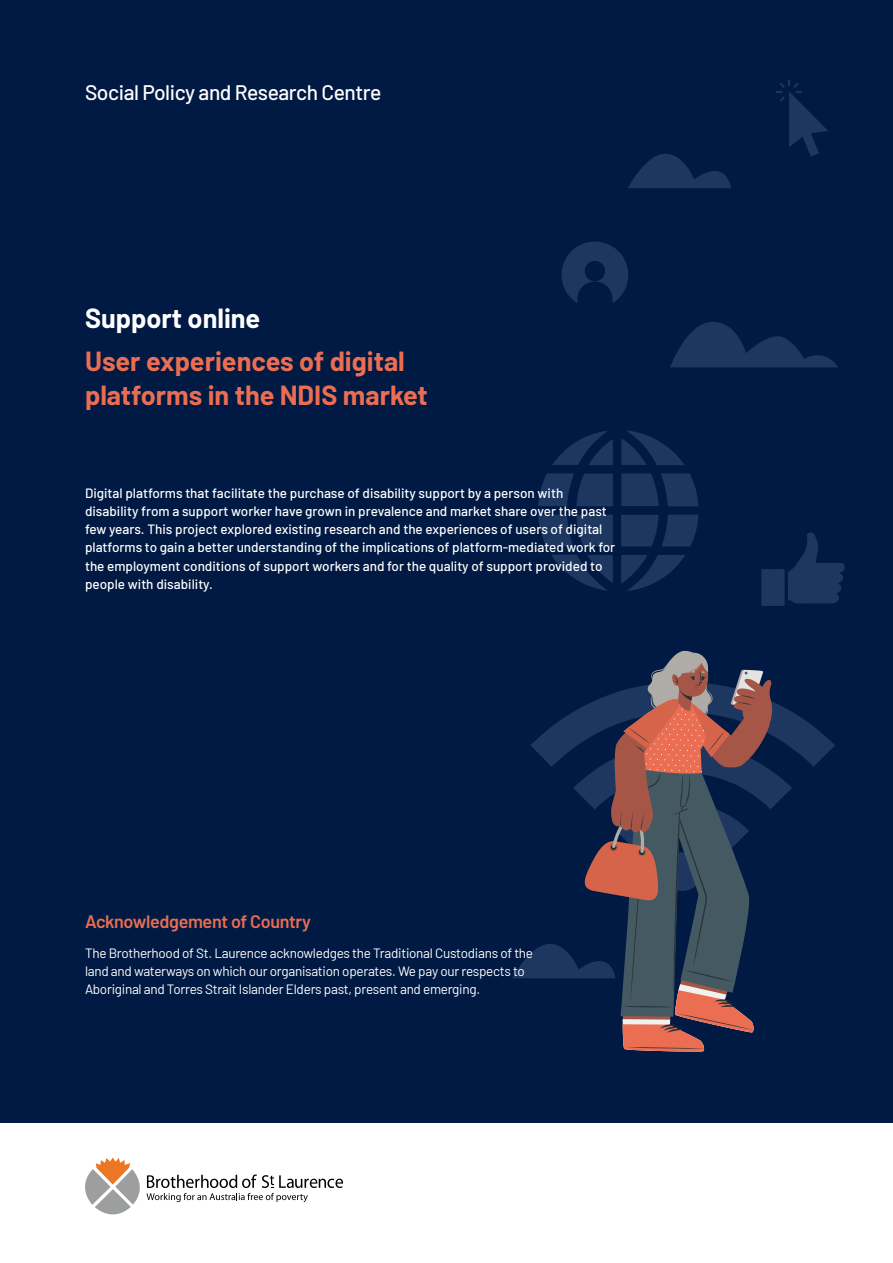
<style>
.page{position:relative;width:893px;height:1263px;background:#fff}
.page>*{position:absolute;margin:0;border:0;box-sizing:border-box;transform-origin:0 0}
.t1{font:700 27px/34px "Barlow";color:#eb6d52}
.t2{font:700 27px "Barlow";color:#fff}
.t3{font:500 21px "Barlow";letter-spacing:-.02em;color:#fff}
.Imprint_page{font:600 18px "Barlow";letter-spacing:-.02em;color:#eb6d52}
.t4{font:500 13.5px/18px "Barlow";color:#fff}
.Imprint_page-2{font:13.5px/18px "Barlow";letter-spacing:-.02em;color:#fff}
</style>
<div class="page">
<div style="left:0;top:0;width:893px;height:1123px;background:#001a43"></div>
<svg style="left:670px;top:322px;width:168px;height:45px"></svg>
<svg style="left:628px;top:154px;width:103px;height:34px"></svg>
<svg style="left:538px;top:473px;width:75px;height:33px"></svg>
<svg style="left:538px;top:515px;width:75px;height:31px"></svg>
<svg style="left:621px;top:473px;width:77px;height:33px"></svg>
<svg style="left:621px;top:515px;width:77px;height:31px"></svg>
<svg style="left:621px;top:555px;width:64px;height:36px"></svg>
<svg style="left:551px;top:555px;width:62px;height:36px"></svg>
<svg style="left:621px;top:431px;width:63px;height:34px"></svg>
<svg style="left:552px;top:431px;width:61px;height:34px"></svg>
<svg style="left:761px;top:533px;width:84px;height:73px"></svg>
<svg style="left:777px;top:80px;width:51px;height:76px"></svg>
<svg style="left:561px;top:241px;width:67px;height:62px"></svg>
<svg style="left:513px;top:650px;width:322px;height:402px"></svg>
<svg style="left:85px;top:1157px;width:258px;height:58px"></svg>
<p class="t3" style="left:85px;top:77px;width:298px">Social Policy and Research Centre</p>
<p class="t2" style="left:85px;top:299px;width:177px">Support online</p>
<p class="t1" style="left:85px;top:342px;width:344px">User experiences of digital platforms in the NDIS market</p>
<p class="t4" style="left:85px;top:483px;width:532px">Digital platforms that facilitate the purchase of disability support by a person with disability from a support worker have grown in prevalence and market share over the past few years. This project explored existing research and the experiences of users of digital platforms to gain a better understanding of the implications of platform-mediated work for the employment conditions of support workers and for the quality of support provided to people with disability.</p>
<p class="Imprint_page" style="left:85px;top:908px;width:228px">Acknowledgement of Country</p>
<p class="Imprint_page-2" style="left:85px;top:943px;width:450px">The Brotherhood of St. Laurence acknowledges the Traditional Custodians of the land and waterways on which our organisation operates. We pay our respects to<br>Aboriginal and Torres Strait Islander Elders past, present and emerging.</p>
</div>
